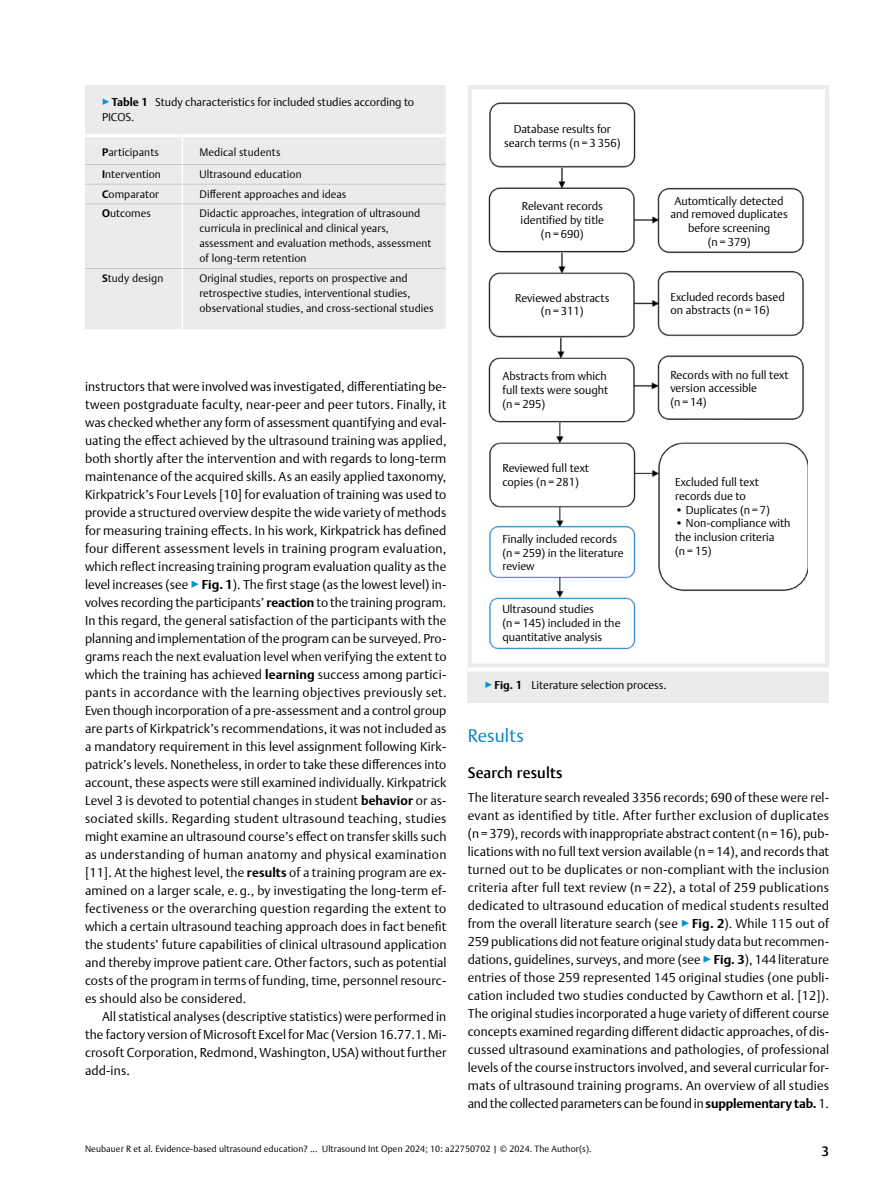
<style>
.page{position:relative;width:893px;height:1191px;background:#fff}
.page>*{position:absolute;margin:0;border:0;box-sizing:border-box;transform-origin:0 0}
.t1{font:300 18px "Thieme Argo 2011";letter-spacing:.01em;color:#0083c2}
.t2{font:500 15px "Thieme Argo 2011";letter-spacing:.01em;color:#000}
.t3{font:500 13.5px "Thieme Argo 2011";color:#000}
.t4{font:300 12.75px/18px "Thieme Argo 2011";letter-spacing:.005em;color:#000;text-align:justify}
.t5{font:300 11.4px/13.6px "Thieme Argo 2011";color:#000}
.t6{font:300 11.25px/15px "Thieme Argo 2011";color:#000}
.t7{font:300 10.8px/15px "Thieme Argo 2011";letter-spacing:.01em;color:#000}
.t8{font:300 9px "Thieme Argo 2011";letter-spacing:.01em;color:#000}
.s1{color:#0095da}
.s2{font-weight:700}
</style>
<div class="page">
<div style="left:85px;top:85px;width:361px;height:244px;background:#ebebec"></div>
<hr style="left:85px;top:134px;width:97px;height:3px;background:#fff">
<hr style="left:182px;top:134px;width:265px;height:3px;background:#fff">
<hr style="left:85px;top:164px;width:97px;height:1px;background:#c7c8ca">
<hr style="left:182px;top:164px;width:264px;height:1px;background:#c7c8ca">
<hr style="left:85px;top:184px;width:97px;height:1px;background:#c7c8ca">
<hr style="left:182px;top:184px;width:264px;height:1px;background:#c7c8ca">
<svg style="left:182px;top:137px;width:1px;height:66px"></svg>
<hr style="left:85px;top:203px;width:97px;height:1px;background:#c7c8ca">
<hr style="left:182px;top:203px;width:264px;height:1px;background:#c7c8ca">
<hr style="left:182px;top:204px;width:1px;height:64px;background:#fff">
<hr style="left:85px;top:268px;width:97px;height:1px;background:#c7c8ca">
<hr style="left:182px;top:268px;width:264px;height:1px;background:#c7c8ca">
<hr style="left:182px;top:269px;width:1px;height:60px;background:#fff">
<svg style="left:468px;top:85px;width:361px;height:582px"></svg>
<div style="left:468px;top:668px;width:361px;height:34px;background:#ebebec"></div>
<hr style="left:468px;top:667px;width:361px;height:4px;background:#fff">
<p class="t6" style="left:102px;top:94px;width:314px"><span class="s1">▶</span><span class="s2">Table 1</span> Study characteristics for included studies according to<br>PICOS.</p>
<p class="t7" style="left:102px;top:144px;width:58px"><span class="s2">P</span>articipants</p>
<p class="t7" style="left:199px;top:144px;width:82px">Medical students</p>
<p class="t7" style="left:102px;top:167px;width:60px"><span class="s2">I</span>ntervention</p>
<p class="t7" style="left:199px;top:167px;width:104px">Ultrasound education</p>
<p class="t7" style="left:102px;top:186px;width:58px"><span class="s2">C</span>omparator</p>
<p class="t7" style="left:199px;top:186px;width:148px">Different approaches and ideas</p>
<p class="t7" style="left:102px;top:206px;width:50px"><span class="s2">O</span>utcomes</p>
<p class="t7" style="left:199px;top:206px;width:233px">Didactic approaches, integration of ultrasound curricula in preclinical and clinical years, assessment and evaluation methods, assessment of long-term retention</p>
<p class="t7" style="left:102px;top:270px;width:63px"><span class="s2">S</span>tudy design</p>
<p class="t7" style="left:199px;top:270px;width:236px">Original studies, reports on prospective and retrospective studies, interventional studies, observational studies, and cross-sectional studies</p>
<p class="t4" style="left:85px;top:377px;width:363px">instructors that were involved was investigated, differentiating be&shy;tween postgraduate faculty, near-peer and peer tutors. Finally, it was checked whether any form of assessment quantifying and eval&shy;uating the effect achieved by the ultrasound training was applied, both shortly after the intervention and with regards to long-term maintenance of the acquired skills. As an easily applied taxonomy, Kirkpatrick’s Four Levels [10] for evaluation of training was used to provide a structured overview despite the wide variety of methods for measuring training effects. In his work, Kirkpatrick has defined four different assessment levels in training program evaluation, which reflect increasing training program evaluation quality as the level increases (see <span class="s1">▶</span><span class="s2">Fig. 1</span>). The first stage (as the lowest level) in&shy;volves recording the participants’ <span class="s2">reaction</span> to the training program.<br>In this regard, the general satisfaction of the participants with the planning and implementation of the program can be surveyed. Pro&shy;grams reach the next evaluation level when verifying the extent to which the training has achieved <span class="s2">learning</span> success among partici&shy;pants in accordance with the learning objectives previously set.<br>Even though incorporation of a pre-assessment and a control group are parts of Kirkpatrick’s recommendations, it was not included as a mandatory requirement in this level assignment following Kirk&shy;patrick’s levels. Nonetheless, in order to take these differences into account, these aspects were still examined individually. Kirkpatrick Level 3 is devoted to potential changes in student <span class="s2">behavior</span> or as&shy;sociated skills. Regarding student ultrasound teaching, studies might examine an ultrasound course’s effect on transfer skills such as understanding of human anatomy and physical examination [11]. At the highest level, the <span class="s2">results</span> of a training program are ex&shy;amined on a larger scale, e. g., by investigating the long-term ef&shy;fectiveness or the overarching question regarding the extent to which a certain ultrasound teaching approach does in fact benefit the students’ future capabilities of clinical ultrasound application and thereby improve patient care. Other factors, such as potential costs of the program in terms of funding, time, personnel resourc&shy;es should also be considered.</p>
<p class="t4" style="left:85px;top:1007px;width:363px;text-indent:17px">All statistical analyses (descriptive statistics) were performed in the factory version of Microsoft Excel for Mac (Version 16.77.1. Mi&shy;crosoft Corporation, Redmond, Washington, USA) without further add-ins.</p>
<p class="t5" style="left:504px;top:122px;width:118px;text-align:center">Database results for search terms (n =3356)</p>
<p class="t5" style="left:521px;top:199px;width:85px;text-align:center">Relevant records identified by title (n =690)</p>
<p class="t5" style="left:670px;top:194px;width:119px;text-align:center">Automtically detected and removed duplicates before screening<br>(n =379)</p>
<p class="t5" style="left:515px;top:291px;width:96px;text-align:center">Reviewed abstracts (n =311)</p>
<p class="t5" style="left:502px;top:369px;width:107px">Abstracts from which full texts were sought (n =295)</p>
<p class="t5" style="left:670px;top:289px;width:116px">Excluded records based on abstracts (n =16)</p>
<p class="t5" style="left:670px;top:367px;width:120px">Records with no full text version accessible<br>(n =14)</p>
<p class="t5" style="left:502px;top:461px;width:88px">Reviewed full text copies (n =281)</p>
<p class="t5" style="left:502px;top:532px;width:123px">Finally included records (n =259) in the literature review</p>
<p class="t5" style="left:502px;top:602px;width:120px">Ultrasound studies<br>(n =145) included in the quantitative analysis</p>
<p class="t6" style="left:485px;top:677px;width:183px"><span class="s1">▶</span><span class="s2">Fig. 1</span> Literature selection process.</p>
<p class="t5" style="left:675px;top:475px;width:85px">Excluded full text records due to</p>
<p class="t5" style="left:675px;top:502px;width:96px">• Duplicates (n=7)</p>
<p class="t5" style="left:675px;top:516px;width:117px">• Non-compliance with the inclusion criteria<br>(n =15)</p>
<h1 class="t1" style="left:468px;top:723px;width:58px">Results</h1>
<p class="t2" style="left:468px;top:762px;width:96px">Search results</p>
<p class="t4" style="left:468px;top:788px;width:363px">The literature search revealed 3356 records; 690 of these were rel&shy;evant as identified by title. After further exclusion of duplicates (n=379), records with inappropriate abstract content (n=16), pub&shy;lications with no full text version available (n=14), and records that turned out to be duplicates or non-compliant with the inclusion criteria after full text review (n = 22), a total of 259 publications dedicated to ultrasound education of medical students resulted from the overall literature search (see <span class="s1">▶</span><span class="s2">Fig. 2</span>). While 115 out of 259 publications did not feature original study data but recommen&shy;dations, guidelines, surveys, and more (see <span class="s1">▶</span><span class="s2">Fig. 3</span>), 144 literature entries of those 259 represented 145 original studies (one publi&shy;cation included two studies conducted by Cawthorn et al. [12]).<br>The original studies incorporated a huge variety of different course concepts examined regarding different didactic approaches, of dis&shy;cussed ultrasound examinations and pathologies, of professional levels of the course instructors involved, and several curricular for&shy;mats of ultrasound training programs. An overview of all studies and the collected parameters can be found in <span class="s2">supplementary tab.</span> 1.</p>
<p class="t8" style="left:85px;top:1143px;width:508px">Neubauer R et al. Evidence-based ultrasound education? ... Ultrasound Int Open 2024; 10: a22750702 | © 2024. The Author(s).</p>
<p class="t3" style="left:822px;top:1142px;width:9px">3</p>
</div>
